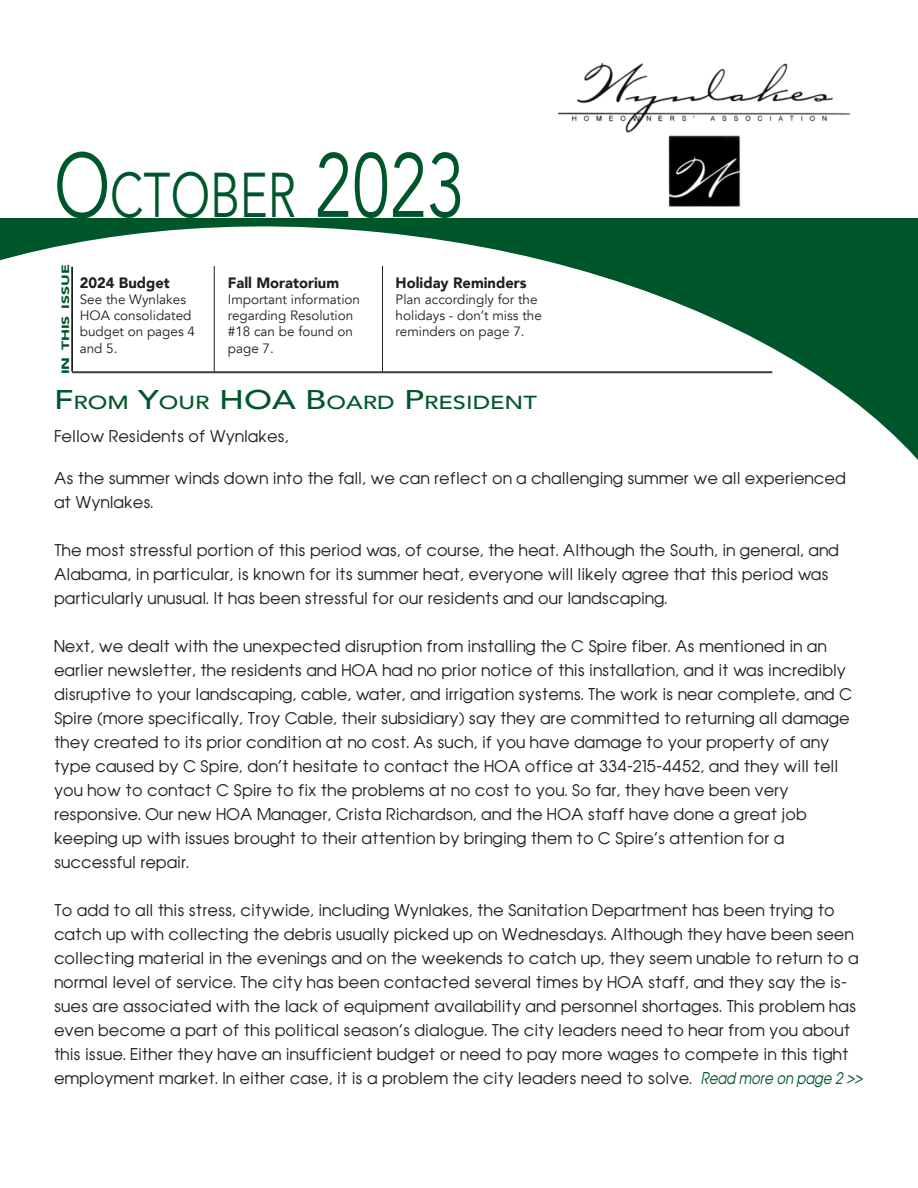
<style>
.page{position:relative;width:918px;height:1188px;background:#fff}
.page>*{position:absolute;margin:0;border:0;box-sizing:border-box;transform-origin:0 0}
.t1{font:63px "Avenir";color:#00562b;scale:.75 1}
.t2{font:500 18.9px "Avenir";color:#00562b;scale:1.25 1}
.t3{font:15px/24px "Avant Garde";color:#231f20}
.t4{font:900 15px "Avenir";color:#231f20}
.t5{font:13.5px/16.2px "Avenir";color:#231f20}
.t6{font:900 10.5px "Avenir";color:#00562b;scale:1.5 1}
.s1{font-size:90px}
.s2{font-size:27px}
.s3{font-style:italic;color:#00562b}
</style>
<div class="page">
<img style="left:557px;top:62px;width:294px;height:134px">
<svg style="left:0;top:196px;width:918px;height:264px"></svg>
<hr style="left:72px;top:267px;width:1px;height:105px;background:#231f20">
<hr style="left:71px;top:267px;width:1px;height:105px;background:#231f20">
<hr style="left:214px;top:266px;width:1px;height:106px;background:#231f20">
<hr style="left:382px;top:266px;width:1px;height:106px;background:#231f20">
<hr style="left:72px;top:372px;width:700px;height:1px;background:#231f20">
<h1 class="t1" style="left:54px;top:158px;width:549px"><span class="s1">O</span>CTOBER <span class="s1">2023</span></h1>
<p class="t6" style="left:56px;top:374px;width:75px;rotate:-90deg">in this issue</p>
<p class="t4" style="left:80px;top:270px;width:92px">2024 Budget</p>
<p class="t5" style="left:80px;top:291px;width:117px">See the Wynlakes<br>HOA consolidated budget on pages 4 and 5.</p>
<p class="t4" style="left:228px;top:270px;width:113px">Fall Moratorium</p>
<p class="t5" style="left:228px;top:291px;width:134px">Important information regarding Resolution #18 can be found on page 7.</p>
<p class="t4" style="left:396px;top:270px;width:132px">Holiday Reminders</p>
<p class="t5" style="left:396px;top:291px;width:148px">Plan accordingly for the holidays - don’t miss the reminders on page 7.</p>
<p class="t2" style="left:54px;top:386px;width:388px"><span class="s2">F</span>ROM <span class="s2">Y</span>OUR <span class="s2">HOA B</span>OARD <span class="s2">P</span>RESIDENT</p>
<p class="t3" style="left:54px;top:425px;width:236px">Fellow Residents of Wynlakes,</p>
<p class="t3" style="left:54px;top:467px;width:793px">As the summer winds down into the fall, we can reflect on a challenging summer we all experienced at Wynlakes.</p>
<p class="t3" style="left:54px;top:539px;width:787px">The most stressful portion of this period was, of course, the heat. Although the South, in general, and<br>Alabama, in particular, is known for its summer heat, everyone will likely agree that this period was particularly unusual. It has been stressful for our residents and our landscaping.</p>
<p class="t3" style="left:54px;top:635px;width:800px">Next, we dealt with the unexpected disruption from installing the C Spire fiber. As mentioned in an earlier newsletter, the residents and HOA had no prior notice of this installation, and it was incredibly disruptive to your landscaping, cable, water, and irrigation systems. The work is near complete, and C Spire (more specifically, Troy Cable, their subsidiary) say they are committed to returning all damage they created to its prior condition at no cost. As such, if you have damage to your property of any type caused by C Spire, don’t hesitate to contact the HOA office at 334-215-4452, and they will tell you how to contact C Spire to fix the problems at no cost to you. So far, they have been very responsive. Our new HOA Manager, Crista Richardson, and the HOA staff have done a great job keeping up with issues brought to their attention by bringing them to C Spire’s attention for a successful repair.</p>
<p class="t3" style="left:54px;top:899px;width:813px">To add to all this stress, citywide, including Wynlakes, the Sanitation Department has been trying to catch up with collecting the debris usually picked up on Wednesdays. Although they have been seen collecting material in the evenings and on the weekends to catch up, they seem unable to return to a normal level of service. The city has been contacted several times by HOA staff, and they say the is&shy;sues are associated with the lack of equipment availability and personnel shortages. This problem has even become a part of this political season’s dialogue. The city leaders need to hear from you about this issue. Either they have an insufficient budget or need to pay more wages to compete in this tight employment market. In either case, it is a problem the city leaders need to solve. <span class="s3">Read more on page 2 &gt;&gt;</span></p>
</div>
